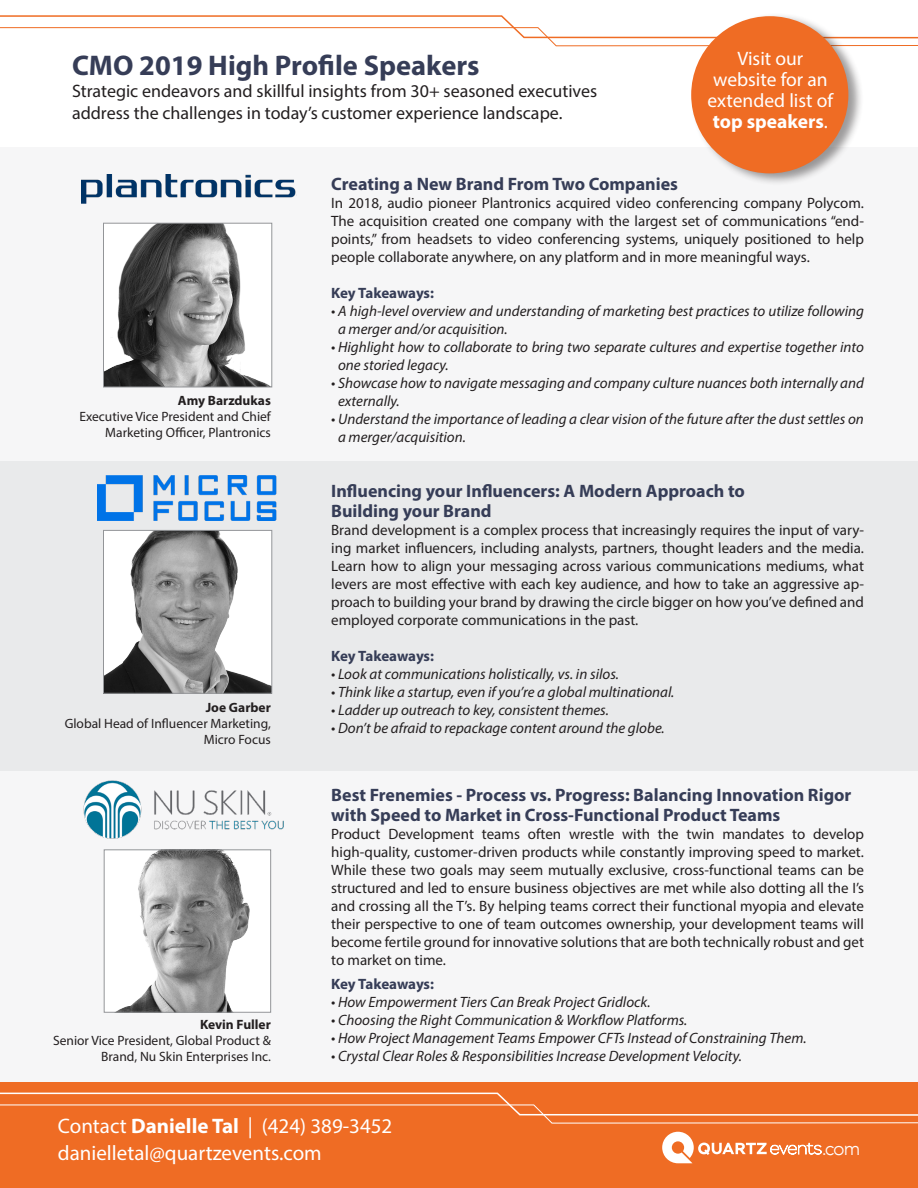
<style>
.page{position:relative;width:918px;height:1188px;background:#fff}
.page>*{position:absolute;margin:0;border:0;box-sizing:border-box;transform-origin:0 0}
.t1{font:700 28.5px "Myriad Pro";color:#363d57}
.t2{font:21px "Myriad Pro";color:#fff}
.t3{font:19.5px/21px "Myriad Pro";color:#fff}
.t4{font:300 19.5px "Avenir";color:#fff}
.Head_3{font:700 18px/19.5px "Myriad Pro";color:#363d57}
.t5{font:18px/21.6px "Myriad Pro";color:#231f20}
.Body_3{font:15px/18px "Myriad Pro";color:#231f20;text-align:justify}
.Body_3-2{font:italic 15px/18px "Myriad Pro";color:#231f20}
.Body{font:700 15px "Myriad Pro";letter-spacing:-.01em;color:#363d57}
.t6{font:13.5px/16.2px "Myriad Pro";color:#231f20;text-align:right}
.t7{font:700 13.5px "Myriad Pro";color:#231f20}
.s1{font-weight:700}
</style>
<div class="page">
<div style="left:0;top:148px;width:918px;height:955px;background:#f6f6f7"></div>
<div style="left:0;top:461px;width:918px;height:309px;background:#e9eaeb"></div>
<img style="left:105px;top:225px;width:163px;height:160px">
<div style="left:103px;top:223px;width:169px;height:164px;border:1px solid #939598"></div>
<img style="left:81px;top:175px;width:215px;height:28px">
<img style="left:105px;top:532px;width:165px;height:160px">
<div style="left:103px;top:530px;width:169px;height:164px;border:1px solid #939598"></div>
<img style="left:97px;top:475px;width:180px;height:46px">
<img style="left:119px;top:852px;width:131px;height:158px">
<div style="left:104px;top:850px;width:167px;height:162px;border:1px solid #939598"></div>
<svg style="left:0;top:15px;width:918px;height:32px"></svg>
<img style="left:83px;top:780px;width:201px;height:59px">
<div style="left:0;top:1083px;width:918px;height:105px;background:#ef6c24"></div>
<svg style="left:662px;top:1132px;width:160px;height:31px"></svg>
<svg style="left:0;top:1092px;width:918px;height:32px"></svg>
<div style="left:690px;top:12px;width:174px;height:174px;background:#231f20;opacity:.45"></div>
<div style="left:691px;top:16px;width:157px;height:157px;background:#ef6c24;border-radius:50%"></div>
<p class="t1" style="left:72px;top:47px;width:409px">CMO 2019 High Profile Speakers</p>
<p class="t5" style="left:72px;top:80px;width:527px">Strategic endeavors and skillful insights from 30+ seasoned executives address the challenges in today’s customer experience landscape.</p>
<p class="t3" style="left:737px;top:48px;width:67px">Visit our</p>
<p class="t3" style="left:713px;top:69px;width:116px">website for an</p>
<p class="t3" style="left:708px;top:90px;width:127px">extended list of <span class="s1">top speakers</span>.</p>
<p class="t7" style="left:178px;top:392px;width:94px">Amy Barzdukas</p>
<p class="t6" style="left:79px;top:408px;width:193px">Executive Vice President and Chief<br>Marketing Officer, Plantronics</p>
<p class="t7" style="left:206px;top:698px;width:67px">Joe Garber</p>
<p class="t6" style="left:65px;top:715px;width:208px">Global Head of Influencer Marketing,<br>Micro Focus</p>
<p class="t7" style="left:200px;top:1016px;width:72px">Kevin Fuller</p>
<p class="t6" style="left:53px;top:1032px;width:219px">Senior Vice President, Global Product &amp;<br>Brand, Nu Skin Enterprises Inc.</p>
<p class="Head_3" style="left:331px;top:173px;width:348px">Creating a New Brand From Two Companies</p>
<p class="Body_3" style="left:331px;top:194px;width:534px">In 2018, audio pioneer Plantronics acquired video conferencing company Polycom.<br>The acquisition created one company with the largest set of communications “end&shy;points,” from headsets to video conferencing systems, uniquely positioned to help people collaborate anywhere, on any platform and in more meaningful ways.</p>
<p class="Body" style="left:331px;top:283px;width:104px">Key Takeaways:</p>
<p class="Body_3-2" style="left:338px;top:302px;width:527px;text-indent:-7px">• A high-level overview and understanding of marketing best practices to utilize following a merger and/or acquisition.</p>
<p class="Body_3-2" style="left:338px;top:338px;width:527px;text-indent:-7px">• Highlight how to collaborate to bring two separate cultures and expertise together into one storied legacy.</p>
<p class="Body_3-2" style="left:338px;top:374px;width:527px;text-indent:-7px">• Showcase how to navigate messaging and company culture nuances both internally and externally.</p>
<p class="Body_3-2" style="left:338px;top:410px;width:527px;text-indent:-7px">• Understand the importance of leading a clear vision of the future after the dust settles on a merger/acquisition.</p>
<p class="Head_3" style="left:331px;top:481px;width:415px">Influencing your Influencers: A Modern Approach to<br>Building your Brand</p>
<p class="Body_3" style="left:331px;top:520px;width:534px">Brand development is a complex process that increasingly requires the input of vary&shy;ing market influencers, including analysts, partners, thought leaders and the media.<br>Learn how to align your messaging across various communications mediums, what levers are most effective with each key audience, and how to take an aggressive ap&shy;proach to building your brand by drawing the circle bigger on how you’ve defined and employed corporate communications in the past.</p>
<p class="Body" style="left:331px;top:646px;width:104px">Key Takeaways:</p>
<p class="Body_3-2" style="left:331px;top:664px;width:289px">• Look at communications holistically, vs. in silos.</p>
<p class="Body_3-2" style="left:331px;top:682px;width:345px">• Think like a startup, even if you’re a global multinational.</p>
<p class="Body_3-2" style="left:331px;top:700px;width:279px">• Ladder up outreach to key, consistent themes.</p>
<p class="Body_3-2" style="left:331px;top:718px;width:335px">• Don’t be afraid to repackage content around the globe.</p>
<p class="Head_3" style="left:331px;top:785px;width:522px">Best Frenemies - Process vs. Progress: Balancing Innovation Rigor with Speed to Market in Cross-Functional Product Teams</p>
<p class="Body_3" style="left:331px;top:824px;width:534px">Product Development teams often wrestle with the twin mandates to develop high-quality, customer-driven products while constantly improving speed to market.<br>While these two goals may seem mutually exclusive, cross-functional teams can be structured and led to ensure business objectives are met while also dotting all the I’s and crossing all the T’s. By helping teams correct their functional myopia and elevate their perspective to one of team outcomes ownership, your development teams will become fertile ground for innovative solutions that are both technically robust and get to market on time.</p>
<p class="Body" style="left:331px;top:974px;width:104px">Key Takeaways:</p>
<p class="Body_3-2" style="left:331px;top:992px;width:321px">• How Empowerment Tiers Can Break Project Gridlock.</p>
<p class="Body_3-2" style="left:331px;top:1010px;width:358px">• Choosing the Right Communication &amp; Workflow Platforms.</p>
<p class="Body_3-2" style="left:331px;top:1028px;width:477px">• How Project Management Teams Empower CFTs Instead of Constraining Them.</p>
<p class="Body_3-2" style="left:331px;top:1046px;width:412px">• Crystal Clear Roles &amp; Responsibilities Increase Development Velocity.</p>
<p class="t2" style="left:58px;top:1113px;width:336px">Contact <span class="s1">Danielle Tal</span> | (424) 389-3452</p>
<p class="t2" style="left:58px;top:1140px;width:265px">danielletal@quartzevents.com</p>
<p class="t4" style="left:822px;top:1136px;width:40px">.com</p>
</div>
